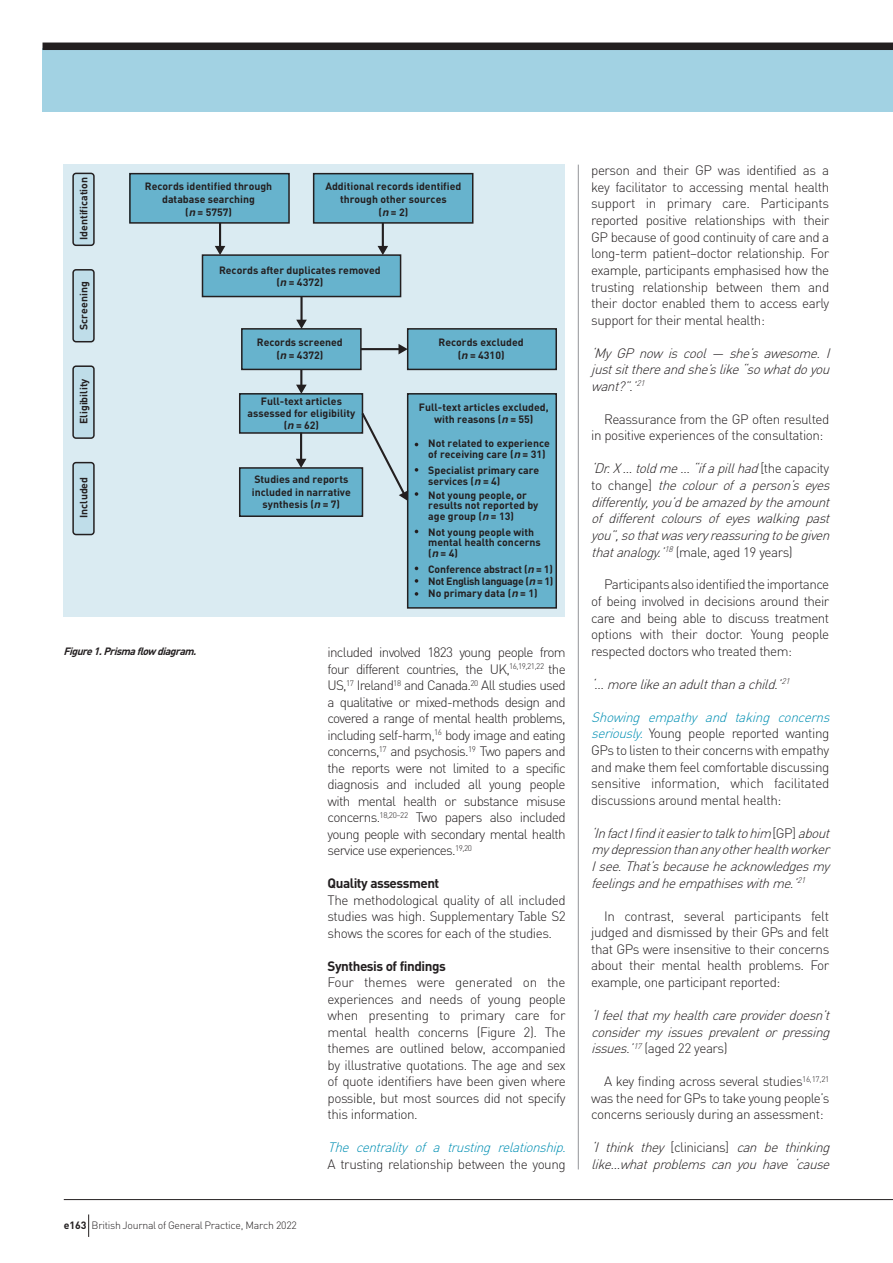
<style>
.page{position:relative;width:893px;height:1263px;background:#fff}
.page>*{position:absolute;margin:0;border:0;box-sizing:border-box;transform-origin:0 0}
.t1{font:300 13.5px/16.6px "DIN";letter-spacing:-.035em;color:#231f20;text-align:justify}
.t2{font:italic 300 13.5px/16.6px "DIN";color:#231f20;text-align:justify}
.t3{font:italic 300 13.5px "DIN";color:#008fb3}
.t4{font:700 13.5px "DIN";letter-spacing:-.035em;color:#231f20}
.t5{font:700 10.5px/12.6px "DIN";color:#231f20;text-align:center}
.t6{font:300 10.5px "DIN";letter-spacing:-.025em;color:#231f20}
.t7{font:italic 700 10.5px "DIN";color:#231f20}
.s1{font-family:"Helvetica";font-style:italic}
.s2{font-weight:700}
.s3{font-style:normal}
.s4{font-style:italic;color:#008fb3}
</style>
<div class="page">
<div style="left:43px;top:48px;width:850px;height:64px;background:#a2d2e3"></div>
<div style="left:43px;top:43px;width:850px;height:7px;background:#231f20"></div>
<hr style="left:578px;top:165px;width:1px;height:1004px;background:#939598">
<div style="left:63px;top:165px;width:502px;height:452px;background:#daebf2"></div>
<div style="left:408px;top:394px;width:148px;height:214px;background:#67b3cd"></div>
<div style="left:407px;top:393px;width:150px;height:216px;border:2px solid #231f20"></div>
<svg style="left:415px;top:468px;width:3px;height:4px"></svg>
<svg style="left:415px;top:492px;width:3px;height:4px"></svg>
<svg style="left:415px;top:579px;width:3px;height:4px"></svg>
<svg style="left:415px;top:592px;width:3px;height:4px"></svg>
<div style="left:130px;top:174px;width:159px;height:49px;background:#67b3cd"></div>
<div style="left:129px;top:173px;width:161px;height:51px;border:2px solid #231f20"></div>
<div style="left:314px;top:174px;width:159px;height:49px;background:#67b3cd"></div>
<div style="left:313px;top:173px;width:160px;height:51px;border:2px solid #231f20"></div>
<div style="left:202px;top:255px;width:199px;height:42px;background:#67b3cd"></div>
<div style="left:202px;top:254px;width:199px;height:43px;border:2px solid #231f20"></div>
<div style="left:242px;top:329px;width:119px;height:40px;background:#67b3cd"></div>
<div style="left:241px;top:328px;width:121px;height:42px;border:2px solid #231f20"></div>
<div style="left:240px;top:394px;width:122px;height:39px;background:#67b3cd"></div>
<div style="left:239px;top:393px;width:124px;height:41px;border:2px solid #231f20"></div>
<div style="left:240px;top:468px;width:122px;height:48px;background:#67b3cd"></div>
<div style="left:239px;top:467px;width:124px;height:50px;border:2px solid #231f20"></div>
<div style="left:408px;top:329px;width:148px;height:40px;background:#67b3cd"></div>
<div style="left:407px;top:328px;width:150px;height:42px;border:2px solid #231f20"></div>
<div style="left:73px;top:173px;width:21px;height:72px;background:#bfdde9;border-radius:3px"></div>
<div style="left:72px;top:173px;width:23px;height:73px;border:2px solid #231f20;border-radius:3px"></div>
<div style="left:73px;top:270px;width:21px;height:72px;background:#bfdde9;border-radius:3px"></div>
<div style="left:72px;top:269px;width:23px;height:73px;border:2px solid #231f20;border-radius:3px"></div>
<div style="left:73px;top:366px;width:21px;height:72px;background:#bfdde9;border-radius:3px"></div>
<div style="left:72px;top:365px;width:23px;height:74px;border:2px solid #231f20;border-radius:3px"></div>
<div style="left:73px;top:463px;width:21px;height:71px;background:#bfdde9;border-radius:3px"></div>
<div style="left:72px;top:462px;width:23px;height:73px;border:2px solid #231f20;border-radius:3px"></div>
<hr style="left:382px;top:223px;width:2px;height:24px;background:#231f20">
<svg style="left:378px;top:246px;width:10px;height:9px"></svg>
<hr style="left:219px;top:223px;width:2px;height:24px;background:#231f20">
<svg style="left:215px;top:246px;width:10px;height:9px"></svg>
<hr style="left:300px;top:297px;width:3px;height:24px;background:#231f20">
<svg style="left:296px;top:320px;width:11px;height:9px"></svg>
<svg style="left:296px;top:369px;width:11px;height:25px"></svg>
<hr style="left:300px;top:433px;width:2px;height:27px;background:#231f20">
<svg style="left:296px;top:459px;width:10px;height:9px"></svg>
<hr style="left:361px;top:348px;width:39px;height:2px;background:#231f20">
<svg style="left:398px;top:344px;width:10px;height:10px"></svg>
<svg style="left:360px;top:410px;width:48px;height:91px"></svg>
<hr style="left:64px;top:1199px;width:829px;height:1px;background:#231f20">
<svg style="left:88px;top:1214px;width:1px;height:23px"></svg>
<p class="t5" style="left:77px;top:240px;width:64px;rotate:-90deg">Identification</p>
<p class="t5" style="left:77px;top:330px;width:50px;rotate:-90deg">Screening</p>
<p class="t5" style="left:77px;top:424px;width:47px;rotate:-90deg">Eligibility</p>
<p class="t5" style="left:77px;top:518px;width:43px;rotate:-90deg">Included</p>
<p class="t5" style="left:145px;top:180px;width:129px">Records identified through database searching<br>(<span class="s1">n</span> = 5757)</p>
<p class="t5" style="left:325px;top:180px;width:138px">Additional records identified through other sources<br>(<span class="s1">n</span> = 2)</p>
<p class="t5" style="left:219px;top:263px;width:163px">Records after duplicates removed (<span class="s1">n</span> = 4372)</p>
<p class="t5" style="left:439px;top:336px;width:87px">Records excluded (<span class="s1">n</span> = 4310)</p>
<p class="t5" style="left:257px;top:336px;width:87px">Records screened (<span class="s1">n</span> = 4372)</p>
<p class="t5" style="left:248px;top:394px;width:109px;line-height:12px">Full-text articles assessed for eligibility (<span class="s1">n</span> = 62)</p>
<p class="t5" style="left:419px;top:401px;width:131px;line-height:12px">Full-text articles excluded, with reasons (<span class="s1">n</span> = 55)</p>
<p class="t5" style="left:252px;top:472px;width:100px">Studies and reports included in narrative synthesis (<span class="s1">n</span> = 7)</p>
<p class="t5" style="left:428px;top:438px;width:123px;line-height:10.5px;text-align:left">Not related to experience of receiving care (<span class="s1">n</span> = 31)</p>
<p class="t5" style="left:428px;top:465px;width:112px;line-height:10.5px;text-align:left">Specialist primary care services (<span class="s1">n</span> = 4)</p>
<p class="t5" style="left:428px;top:489px;width:112px;line-height:10.5px;text-align:left">Not young people, or results not reported by age group (<span class="s1">n</span> = 13)</p>
<p class="t5" style="left:428px;top:526px;width:114px;line-height:10.5px;text-align:left">Not young people with mental health concerns (<span class="s1">n</span> = 4)</p>
<p class="t5" style="left:428px;top:562px;width:127px;text-align:justify">Conference abstract (<span class="s1">n</span> = 1)<br>Not English language (<span class="s1">n</span> = 1)<br>No primary data (<span class="s1">n</span> = 1)</p>
<p class="t7" style="left:63px;top:644px;width:138px">Figure1.Prismaflow diagram.</p>
<p class="t6" style="left:64px;top:1219px;width:235px"><span class="s2">e163</span> British Journal of General Practice, March 2022</p>
<p class="t1" style="left:328px;top:644px;width:240px">included involved 1823 young people from four different countries, the UK,<sup>16,19,21,22</sup> the US,<sup>17</sup> Ireland<sup>18</sup> and Canada.<sup>20</sup> All studies used a qualitative or mixed-methods design and covered a range of mental health problems, including self-harm,<sup>16</sup> body image and eating concerns,<sup>17</sup> and psychosis.<sup>19</sup> Two papers and the reports were not limited to a specific diagnosis and included all young people with mental health or substance misuse concerns.<sup>18,20–22</sup> Two papers also included young people with secondary mental health service use experiences.<sup>19,20</sup></p>
<p class="t4" style="left:328px;top:875px;width:113px">Quality assessment</p>
<p class="t1" style="left:328px;top:892px;width:240px">The methodological quality of all included studies was high. Supplementary Table S2 shows the scores for each of the studies.</p>
<p class="t4" style="left:328px;top:957px;width:120px">Synthesis of findings</p>
<p class="t1" style="left:328px;top:974px;width:240px">Four themes were generated on the experiences and needs of young people when presenting to primary care for mental health concerns (Figure 2). The themes are outlined below, accompanied by illustrative quotations. The age and sex of quote identifiers have been given where possible, but most sources did not specify this information.</p>
<p class="t3" style="left:328px;top:1139px;width:244px">The centrality of a trusting relationship.</p>
<p class="t1" style="left:328px;top:1155px;width:240px">A trusting relationship between the young</p>
<p class="t1" style="left:591px;top:162px;width:240px">person and their GP was identified as a key facilitator to accessing mental health support in primary care. Participants reported positive relationships with their GP because of good continuity of care and a long-term patient–doctor relationship. For example, participants emphasised how the trusting relationship between them and their doctor enabled them to access early support for their mental health:</p>
<p class="t2" style="left:591px;top:344px;width:244px">‘My GP now is cool — she’s awesome. I justsitthereandshe’slike“sowhatdoyou want?”.’<sup>21</sup></p>
<p class="t1" style="left:591px;top:410px;width:240px;text-indent:13px">Reassurance from the GP often resulted in positive experiences of the consultation:</p>
<p class="t2" style="left:591px;top:460px;width:244px;text-align:left">‘Dr.X… toldme… “ifapillhad<span class="s3">[ t h e c a p a c i t y t o c h a n g e ]</span> the colour of a person’s eyes differently,you’dbeamazedbytheamount of different colours of eyes walking past you”,sothatwasveryreassuringtobegiven thatanalogy.’<sup>18</sup><span class="s3">(male, aged 19 years)</span></p>
<p class="t1" style="left:591px;top:576px;width:240px;text-indent:13px">Participants also identified the importance of being involved in decisions around their care and being able to discuss treatment options with their doctor. Young people respected doctors who treated them:</p>
<p class="t2" style="left:591px;top:675px;width:202px">‘… morelikeanadultthanachild.’<sup>21</sup></p>
<p class="t1" style="left:591px;top:708px;width:244px;text-align:left"><span class="s4">Showing empathy and taking concerns seriously.</span> Young people reported wanting GPs to listen to their concerns with empathy and make them feel comfortable discussing sensitive information, which facilitated discussions around mental health:</p>
<p class="t2" style="left:591px;top:824px;width:244px">‘InfactIfinditeasiertotalktohim <span class="s3">[ G P ]</span> about mydepressionthananyotherhealthworker Isee.That’sbecauseheacknowledgesmy feelingsandheempathiseswithme.’<sup>21</sup></p>
<p class="t1" style="left:591px;top:907px;width:240px;text-indent:13px">In contrast, several participants felt judged and dismissed by their GPs and felt that GPs were insensitive to their concerns about their mental health problems. For example, one participant reported:</p>
<p class="t2" style="left:591px;top:1007px;width:244px">‘Ifeelthatmyhealthcareproviderdoesn’t consider my issues prevalent or pressing issues.’<sup>17</sup><span class="s3">(aged 22 years)</span></p>
<p class="t1" style="left:591px;top:1073px;width:240px;text-indent:13px">A key finding across several studies<sup>16,17,21 </sup>was the need for GPs to take young people’s concerns seriously during an assessment:</p>
<p class="t2" style="left:591px;top:1139px;width:244px">‘I think they <span class="s3">[ c l i n i c i a n s ]</span> can be thinking like…what problems can you have ‘cause</p>
</div>
